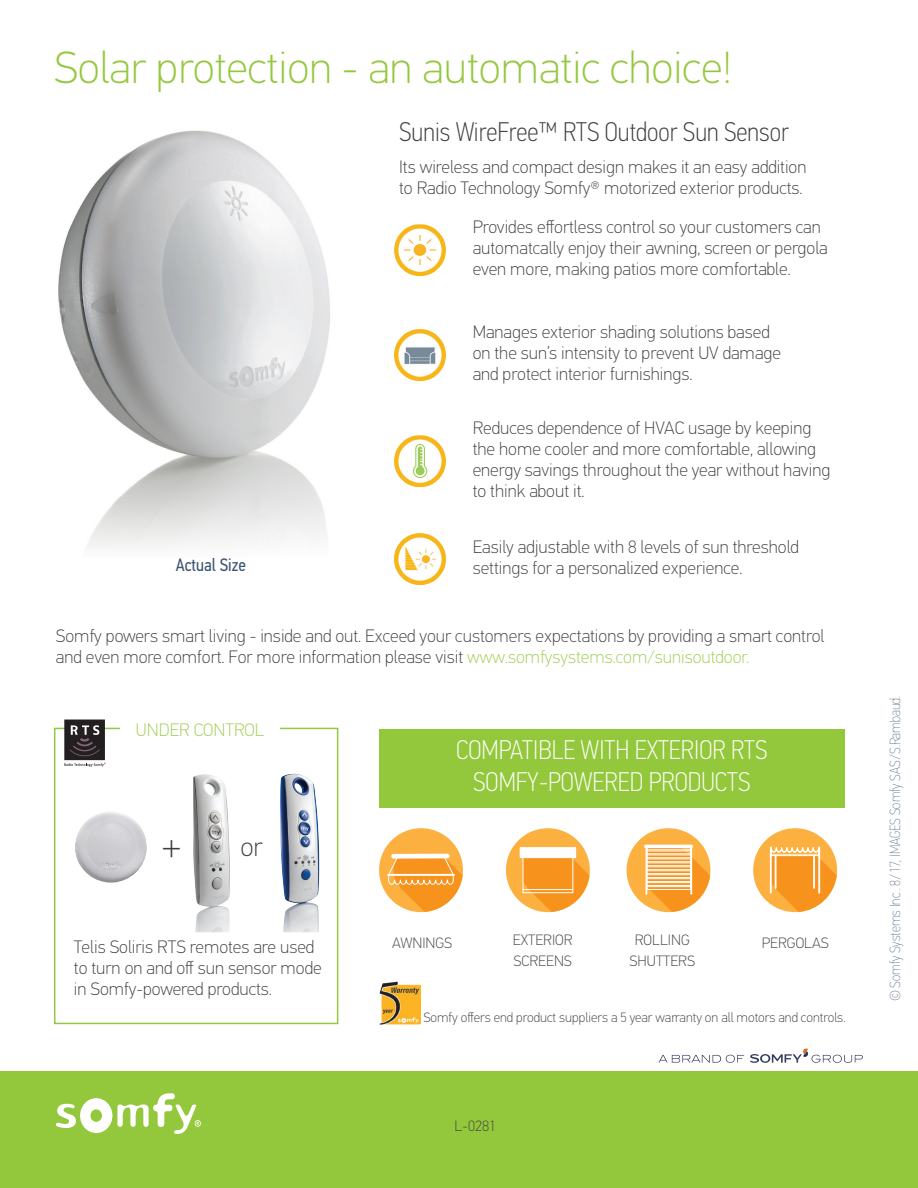
<style>
.page{position:relative;width:918px;height:1188px;background:#fff}
.page>*{position:absolute;margin:0;border:0;box-sizing:border-box;transform-origin:0 0}
.t1{font:100 45px "PF Din Text Pro";color:#94c83c}
.t2{font:100 40.5px "PF Din Text Pro";color:#3e3e3f}
.t3{font:100 27px/32.4px "PF Din Text Cond Pro";color:#fff;text-align:center}
.t4{font:100 27px "PF Din Text Cond Pro";color:#3e3e3f}
.t5{font:100 27px "PF Din Text Pro";color:#3e3e3f}
.t6{font:100 18px/21px "PF Din Text Pro";color:#3e3e3f}
.t7{font:100 18px "PF Din Text Pro";color:#9ecd4d}
.t8{font:18px "PF Din Text Cond Pro";color:#3d5572}
.t9{font:100 15px/21px "PF Din Text Pro";color:#3e3e3f}
.t10{font:14.7px "PF Din Text Cond Pro X Thin";color:#3d5572}
.t11{font:100 13.5px "PF Din Text Pro";color:#3e3e3f}
.s1{color:#9ecd4d}
</style>
<div class="page">
<div style="left:379px;top:729px;width:465px;height:78px;background:#94c83c"></div>
<img style="left:58px;top:130px;width:272px;height:418px">
<div style="left:0;top:1071px;width:918px;height:117px;background:#94c83c"></div>
<svg style="left:56px;top:1093px;width:145px;height:41px"></svg>
<div style="left:379px;top:828px;width:84px;height:84px;background:#fbb03f;border-radius:50%"></div>
<svg style="left:388px;top:844px;width:75px;height:68px"></svg>
<hr style="left:388px;top:874px;width:66px;height:2px;background:#fff">
<div style="left:753px;top:828px;width:84px;height:84px;background:#fbb03f;border-radius:50%"></div>
<svg style="left:768px;top:844px;width:69px;height:68px"></svg>
<hr style="left:770px;top:848px;width:2px;height:45px;background:#fff">
<hr style="left:818px;top:848px;width:2px;height:45px;background:#fff">
<hr style="left:771px;top:854px;width:49px;height:1px;background:#fff">
<div style="left:506px;top:828px;width:84px;height:84px;background:#fbb03f;border-radius:50%"></div>
<svg style="left:521px;top:844px;width:68px;height:68px"></svg>
<div style="left:527px;top:842px;width:42px;height:11px;background:#fbb03f"></div>
<div style="left:515px;top:860px;width:8px;height:22px;background:#fbb03f"></div>
<div style="left:520px;top:848px;width:56px;height:10px;background:#fff"></div>
<div style="left:520px;top:847px;width:56px;height:11px;border:1px solid #fff"></div>
<div style="left:523px;top:853px;width:50px;height:40px;border:1px solid #fff"></div>
<hr style="left:523px;top:889px;width:50px;height:1px;background:#fff">
<div style="left:627px;top:828px;width:83px;height:84px;background:#fbb03f;border-radius:50%"></div>
<svg style="left:641px;top:844px;width:69px;height:68px"></svg>
<svg style="left:648px;top:844px;width:39px;height:1px"></svg>
<div style="left:640px;top:855px;width:6px;height:32px;background:#fbb03f"></div>
<svg style="left:647px;top:848px;width:8px;height:8px"></svg>
<div style="left:646px;top:846px;width:46px;height:49px;border:2px solid #fff"></div>
<div style="left:647px;top:855px;width:44px;height:3px;border:1px solid #fff"></div>
<div style="left:647px;top:859px;width:44px;height:3px;border:1px solid #fff"></div>
<div style="left:647px;top:863px;width:44px;height:3px;border:1px solid #fff"></div>
<div style="left:647px;top:867px;width:44px;height:3px;border:1px solid #fff"></div>
<div style="left:647px;top:871px;width:44px;height:3px;border:1px solid #fff"></div>
<div style="left:647px;top:874px;width:44px;height:4px;border:1px solid #fff"></div>
<div style="left:647px;top:878px;width:44px;height:4px;border:1px solid #fff"></div>
<div style="left:647px;top:882px;width:44px;height:4px;border:1px solid #fff"></div>
<div style="left:647px;top:886px;width:44px;height:4px;border:1px solid #fff"></div>
<hr style="left:646px;top:845px;width:45px;height:3px;background:#fff">
<img style="left:193px;top:774px;width:37px;height:158px">
<img style="left:75px;top:812px;width:72px;height:71px">
<svg style="left:659px;top:1055px;width:85px;height:8px"></svg>
<svg style="left:750px;top:1048px;width:113px;height:15px"></svg>
<div style="left:54px;top:728px;width:284px;height:296px;border:2px solid #94c83c"></div>
<img style="left:394px;top:435px;width:52px;height:53px">
<img style="left:394px;top:224px;width:52px;height:53px">
<img style="left:394px;top:329px;width:52px;height:53px">
<div style="left:120px;top:723px;width:160px;height:20px;background:#fff"></div>
<img style="left:394px;top:533px;width:52px;height:52px">
<img style="left:280px;top:774px;width:39px;height:158px">
<img style="left:379px;top:982px;width:41px;height:42px">
<div style="left:64px;top:720px;width:41px;height:40px;background:#231f20"></div>
<svg style="left:69px;top:725px;width:36px;height:31px"></svg>
<svg style="left:64px;top:763px;width:42px;height:4px"></svg>
<h1 class="t1" style="left:54px;top:42px;width:680px">Solar protection - an automatic choice!</h1>
<h3 class="t4" style="left:399px;top:116px;width:391px">Sunis WireFree™ RTS Outdoor Sun Sensor</h3>
<p class="t6" style="left:399px;top:157px;width:409px">Its wireless and compact design makes it an easy addition to Radio Technology Somfy® motorized exterior products.</p>
<p class="t6" style="left:473px;top:216px;width:357px">Provides effortless control so your customers can automatcally enjoy their awning, screen or pergola even more, making patios more comfortable.</p>
<p class="t8" style="left:176px;top:554px;width:72px">Actual Size</p>
<p class="t6" style="left:473px;top:321px;width:310px">Manages exterior shading solutions based on the sun’s intensity to prevent UV damage and protect interior furnishings.</p>
<p class="t6" style="left:473px;top:417px;width:359px">Reduces dependence of HVAC usage by keeping the home cooler and more comfortable, allowing energy savings throughout the year without having to think about it.</p>
<p class="t6" style="left:473px;top:536px;width:328px">Easily adjustable with 8 levels of sun threshold settings for a personalized experience.</p>
<p class="t6" style="left:56px;top:625px;width:770px">Somfy powers smart living - inside and out. Exceed your customers expectations by providing a smart control and even more comfort. For more information please visit <span class="s1">www.somfysystems.com/sunisoutdoor.</span></p>
<p class="t7" style="left:136px;top:720px;width:130px">UNDER CONTROL</p>
<h2 class="t2" style="left:162px;top:823px;width:20px">+</h2>
<h3 class="t5" style="left:240px;top:831px;width:24px">or</h3>
<p class="t6" style="left:74px;top:937px;width:249px">Telis Soliris RTS remotes are used to turn on and off sun sensor mode in Somfy-powered products.</p>
<h3 class="t3" style="left:456px;top:733px;width:313px">COMPATIBLE WITH EXTERIOR RTS<br>SOMFY-POWERED PRODUCTS</h3>
<p class="t9" style="left:392px;top:932px;width:62px">AWNINGS</p>
<p class="t9" style="left:513px;top:930px;width:61px">EXTERIOR<br>SCREENS</p>
<p class="t9" style="left:630px;top:930px;width:67px;text-align:center">ROLLING<br>SHUTTERS</p>
<p class="t9" style="left:762px;top:932px;width:69px">PERGOLAS</p>
<p class="t11" style="left:423px;top:1010px;width:424px">Somfy offers end product suppliers a 5 year warranty on all motors and controls.</p>
<p class="t9" style="left:455px;top:1116px;width:43px">L-0281</p>
<p class="t10" style="left:887px;top:1001px;width:306px;rotate:-90deg">© Somfy Systems Inc . 8/17, IMAGES Somfy SAS/S.Rambaud.</p>
</div>
